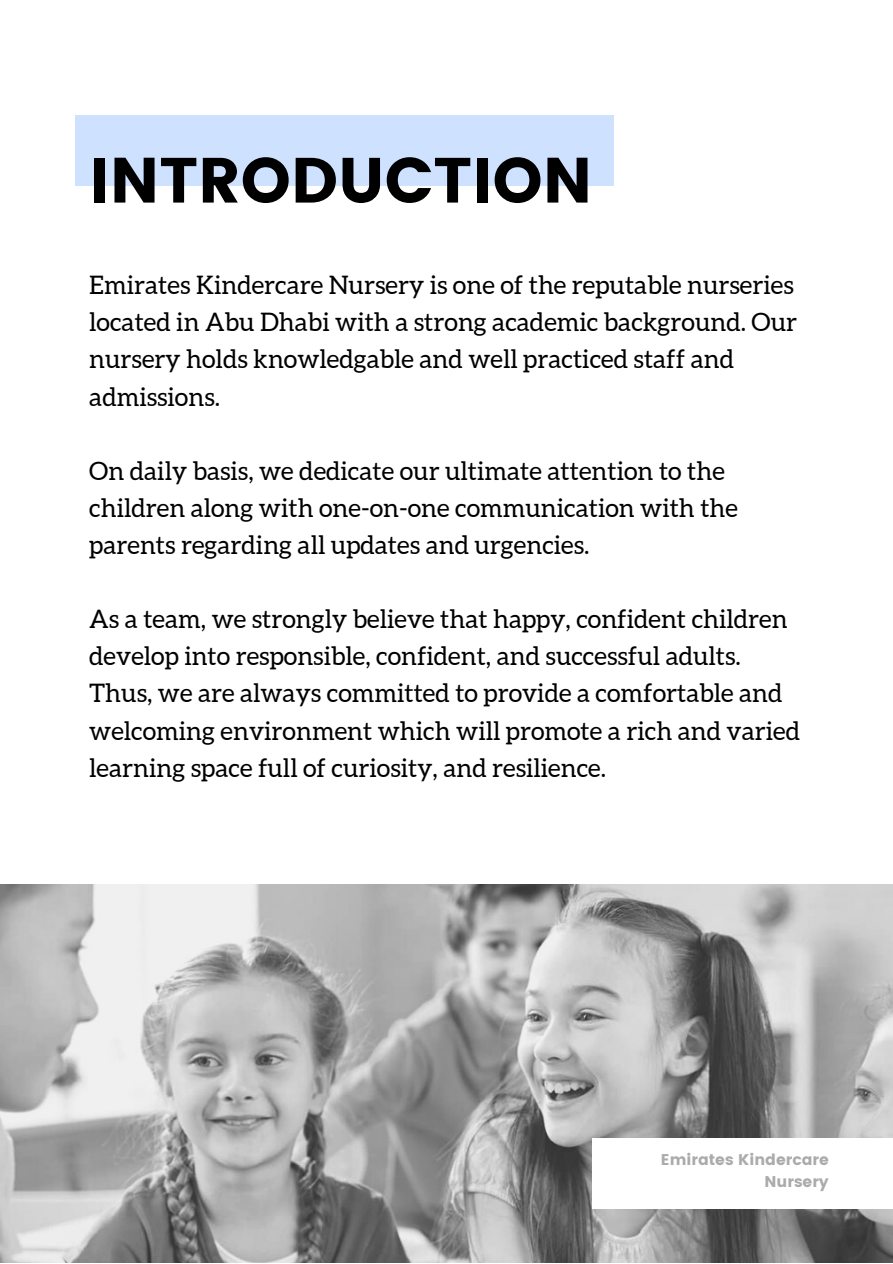
<style>
.page{position:relative;width:893px;height:1264px;background:#fff}
.page>*{position:absolute;margin:0;border:0;box-sizing:border-box;transform-origin:0 0}
.t1{font:63.75px "Poppins";color:#000}
.t2{font:25.5px/37px "Aleo";color:#000}
.t3{font:15.45px "Poppins";color:#ababab}
</style>
<div class="page">
<div style="left:75px;top:115px;width:538px;height:70px;background:#cee1ff"></div>
<img style="left:0;top:884px;width:892px;height:378px">
<div style="left:592px;top:1137px;width:300px;height:71px;background:#fff"></div>
<p class="t1" style="left:89px;top:143px;width:504px">INTRODUCTION</p>
<p class="t2" style="left:89px;top:266px;width:709px">Emirates Kindercare Nursery is one of the reputable nurseries located in Abu Dhabi with a strong academic background. Our nursery holds knowledgable and well practiced staff and admissions.</p>
<p class="t2" style="left:89px;top:452px;width:650px">On daily basis, we dedicate our ultimate attention to the children along with one-on-one communication with the parents regarding all updates and urgencies.</p>
<p class="t2" style="left:89px;top:600px;width:712px">As a team, we strongly believe that happy, confident children develop into responsible, confident, and successful adults.<br>Thus, we are always committed to provide a comfortable and welcoming environment which will promote a rich and varied learning space full of curiosity, and resilience.</p>
<p class="t3" style="left:660px;top:1150px;width:169px">Emirates Kindercare</p>
<p class="t3" style="left:764px;top:1172px;width:66px">Nursery</p>
</div>
